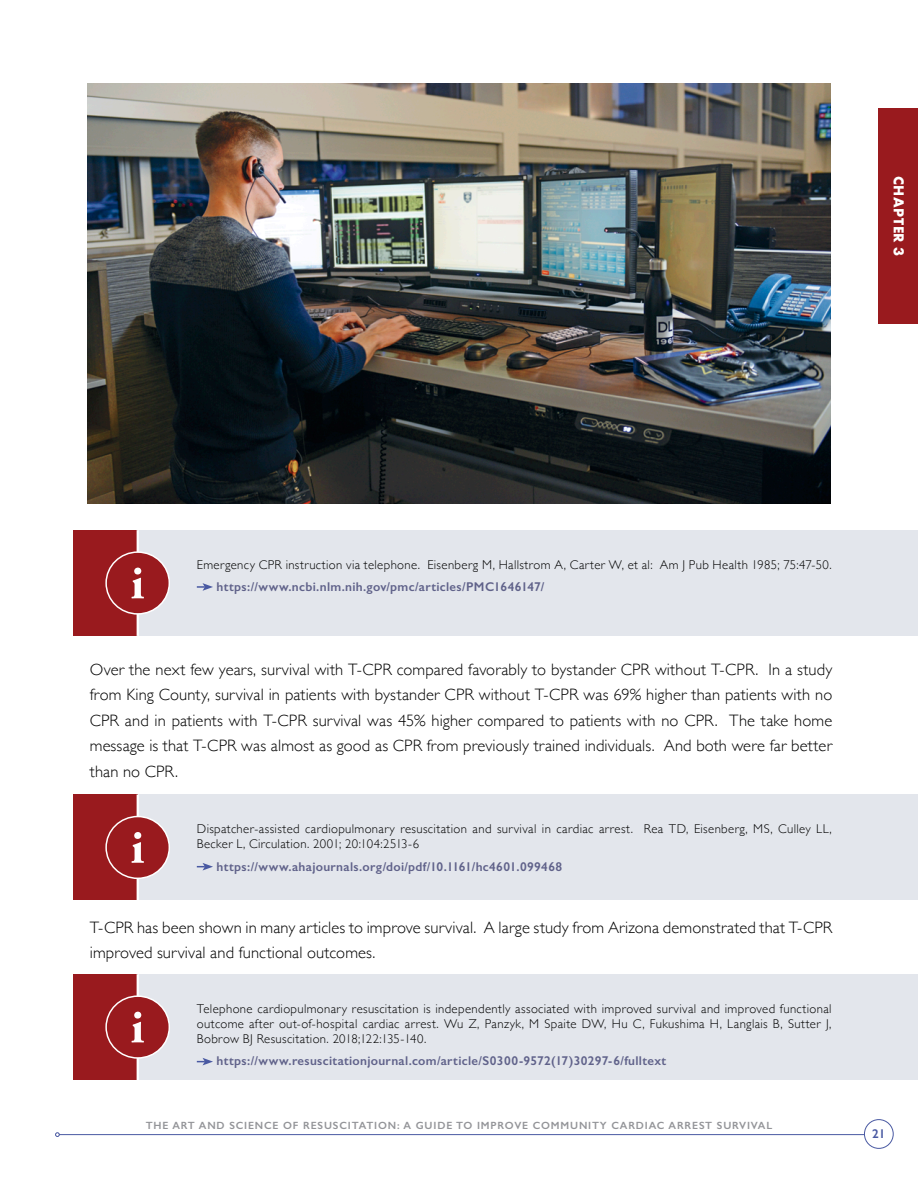
<style>
.page{position:relative;width:918px;height:1188px;background:#fff}
.page>*{position:absolute;margin:0;border:0;box-sizing:border-box;transform-origin:0 0}
.t1{font:300 16.5px/25.5px "Gill Sans";letter-spacing:.01em;color:#000;text-align:justify}
.t2{font:700 15px "Futura PT";letter-spacing:.04em;color:#fff}
.t3{font:300 12.75px/15.3px "Gill Sans";letter-spacing:.03em;color:#000}
.t4{font:600 12.75px "Gill Sans";letter-spacing:.025em;color:#60628a}
.t5{font:600 12.75px "Gill Sans";color:#4959a2}
.t6{font:600 10.5px "Gill Sans";letter-spacing:.08em;color:#939498}
</style>
<div class="page">
<hr style="left:59px;top:1134px;width:805px;height:1px;background:#4959a2">
<svg style="left:55px;top:1132px;width:5px;height:5px"></svg>
<div style="left:864px;top:1119px;width:30px;height:30px;border:1px solid #4959a2;border-radius:50%"></div>
<div style="left:73px;top:530px;width:845px;height:106px;background:#e3e6ec"></div>
<div style="left:73px;top:530px;width:65px;height:106px;background:#991a1e"></div>
<hr style="left:137px;top:530px;width:2px;height:106px;background:#fff">
<div style="left:106px;top:552px;width:63px;height:62px;background:#991a1e;border-radius:50%"></div>
<div style="left:105px;top:551px;width:65px;height:64px;border:2px solid #fff;border-radius:50%"></div>
<svg style="left:131px;top:568px;width:13px;height:30px"></svg>
<svg style="left:197px;top:583px;width:16px;height:8px"></svg>
<div style="left:73px;top:795px;width:845px;height:105px;background:#e3e6ec"></div>
<div style="left:73px;top:795px;width:65px;height:105px;background:#991a1e"></div>
<hr style="left:137px;top:795px;width:2px;height:105px;background:#fff">
<div style="left:106px;top:817px;width:63px;height:61px;background:#991a1e;border-radius:50%"></div>
<div style="left:105px;top:816px;width:65px;height:63px;border:2px solid #fff;border-radius:50%"></div>
<svg style="left:131px;top:832px;width:13px;height:31px"></svg>
<svg style="left:197px;top:863px;width:16px;height:8px"></svg>
<div style="left:73px;top:974px;width:845px;height:106px;background:#e3e6ec"></div>
<div style="left:73px;top:974px;width:65px;height:106px;background:#991a1e"></div>
<hr style="left:137px;top:974px;width:2px;height:106px;background:#fff">
<div style="left:106px;top:996px;width:63px;height:62px;background:#991a1e;border-radius:50%"></div>
<div style="left:105px;top:995px;width:65px;height:64px;border:2px solid #fff;border-radius:50%"></div>
<svg style="left:131px;top:1012px;width:13px;height:31px"></svg>
<svg style="left:197px;top:1058px;width:16px;height:7px"></svg>
<div style="left:879px;top:108px;width:39px;height:216px;background:#991a1e"></div>
<img style="left:88px;top:84px;width:742px;height:420px">
<p class="t2" style="left:908px;top:176px;width:82px;rotate:90deg">CHAPTER 3</p>
<p class="t3" style="left:197px;top:556px;width:636px">Emergency CPR instruction via telephone. Eisenberg M, Hallstrom A, Carter W, et al: Am J Pub Health 1985; 75:47-50.</p>
<p class="t4" style="left:217px;top:579px;width:329px">https://www.ncbi.nlm.nih.gov/pmc/articles/PMC1646147/</p>
<p class="t1" style="left:90px;top:656px;width:744px">Over the next few years, survival with T-CPR compared favorably to bystander CPR without T-CPR. In a study from King County, survival in patients with bystander CPR without T-CPR was 69% higher than patients with no CPR and in patients with T-CPR survival was 45% higher compared to patients with no CPR. The take home message is that T-CPR was almost as good as CPR from previously trained individuals. And both were far better than no CPR.</p>
<p class="t3" style="left:197px;top:821px;width:636px">Dispatcher-assisted cardiopulmonary resuscitation and survival in cardiac arrest. Rea TD, Eisenberg, MS, Culley LL,<br>Becker L, Circulation. 2001; 20:104:2513-6</p>
<p class="t4" style="left:217px;top:858px;width:347px">https://www.ahajournals.org/doi/pdf/10.1161/hc4601.099468</p>
<p class="t1" style="left:90px;top:914px;width:744px">T-CPR has been shown in many articles to improve survival. A large study from Arizona demonstrated that T-CPR improved survival and functional outcomes.</p>
<p class="t3" style="left:197px;top:1000px;width:636px;text-align:justify">Telephone cardiopulmonary resuscitation is independently associated with improved survival and improved functional outcome after out-of-hospital cardiac arrest. Wu Z, Panzyk, M Spaite DW, Hu C, Fukushima H, Langlais B, Sutter J, Bobrow BJ Resuscitation. 2018;122:135-140.</p>
<p class="t4" style="left:217px;top:1053px;width:451px">https://www.resuscitationjournal.com/article/S0300-9572(17)30297-6/fulltext</p>
<p class="t6" style="left:146px;top:1119px;width:628px">THE ART AND SCIENCE OF RESUSCITATION: A GUIDE TO IMPROVE COMMUNITY CARDIAC ARREST SURVIVAL</p>
<p class="t5" style="left:872px;top:1126px;width:15px">21</p>
</div>
